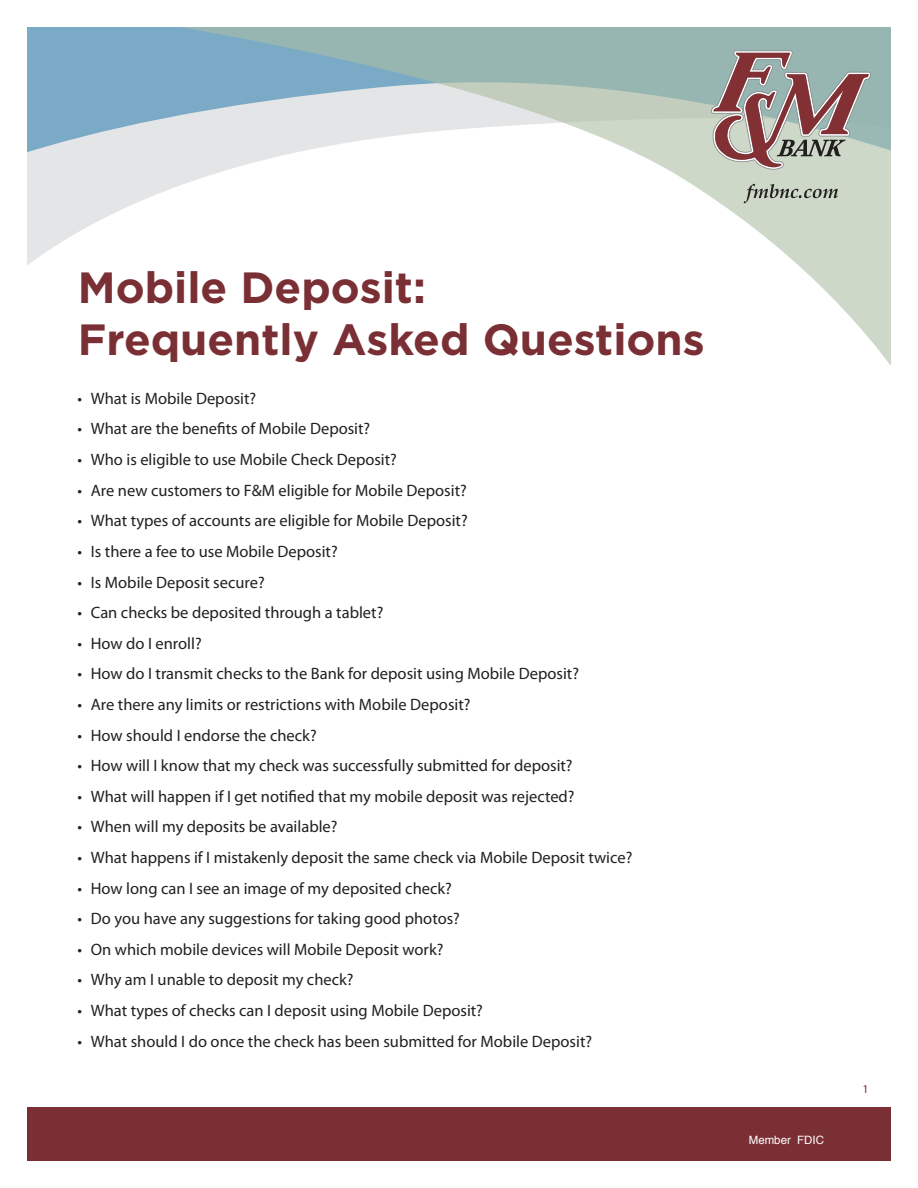
<style>
.page{position:relative;width:918px;height:1188px;background:#fff}
.page>*{position:absolute;margin:0;border:0;box-sizing:border-box;transform-origin:0 0}
.t1{font:700 43.65px/52.3px "Gotham";color:#7a2f34}
.t2{font:16.5px "Myriad Pro";color:#231f20}
.t3{font:12px "Myriad Pro";color:#7a2f34}
.t4{font:11.55px "Helvetica";color:#fff}
</style>
<div class="page">
<svg style="left:27px;top:27px;width:864px;height:339px"></svg>
<div style="left:27px;top:1107px;width:864px;height:54px;background:#7a2f34"></div>
<svg style="left:744px;top:184px;width:94px;height:19px;background:#a9b1a5"></svg>
<svg style="left:711px;top:50px;width:160px;height:120px;background:#a29793"></svg>
<h1 class="t1" style="left:78px;top:260px;width:628px">Mobile Deposit:<br>Frequently Asked Questions</h1>
<p class="t2" style="left:77px;top:388px;width:180px">• What is Mobile Deposit?</p>
<p class="t2" style="left:77px;top:419px;width:294px">• What are the benefits of Mobile Deposit?</p>
<p class="t2" style="left:77px;top:449px;width:321px">• Who is eligible to use Mobile Check Deposit?</p>
<p class="t2" style="left:77px;top:480px;width:391px">• Are new customers to F&amp;M eligible for Mobile Deposit?</p>
<p class="t2" style="left:77px;top:511px;width:392px">• What types of accounts are eligible for Mobile Deposit?</p>
<p class="t2" style="left:77px;top:541px;width:262px">• Is there a fee to use Mobile Deposit?</p>
<p class="t2" style="left:77px;top:572px;width:189px">• Is Mobile Deposit secure?</p>
<p class="t2" style="left:77px;top:602px;width:307px">• Can checks be deposited through a tablet?</p>
<p class="t2" style="left:77px;top:633px;width:126px">• How do I enroll?</p>
<p class="t2" style="left:77px;top:664px;width:503px">• How do I transmit checks to the Bank for deposit using Mobile Deposit?</p>
<p class="t2" style="left:77px;top:694px;width:395px">• Are there any limits or restrictions with Mobile Deposit?</p>
<p class="t2" style="left:77px;top:725px;width:241px">• How should I endorse the check?</p>
<p class="t2" style="left:77px;top:755px;width:497px">• How will I know that my check was successfully submitted for deposit?</p>
<p class="t2" style="left:77px;top:786px;width:499px">• What will happen if I get notified that my mobile deposit was rejected?</p>
<p class="t2" style="left:77px;top:817px;width:262px">• When will my deposits be available?</p>
<p class="t2" style="left:77px;top:847px;width:557px">• What happens if I mistakenly deposit the same check via Mobile Deposit twice?</p>
<p class="t2" style="left:77px;top:878px;width:376px">• How long can I see an image of my deposited check?</p>
<p class="t2" style="left:77px;top:908px;width:384px">• Do you have any suggestions for taking good photos?</p>
<p class="t2" style="left:77px;top:939px;width:368px">• On which mobile devices will Mobile Deposit work?</p>
<p class="t2" style="left:77px;top:970px;width:278px">• Why am I unable to deposit my check?</p>
<p class="t2" style="left:77px;top:1000px;width:407px">• What types of checks can I deposit using Mobile Deposit?</p>
<p class="t2" style="left:77px;top:1031px;width:516px">• What should I do once the check has been submitted for Mobile Deposit?</p>
<p class="t4" style="left:749px;top:1131px;width:77px">Member FDIC</p>
<p class="t3" style="left:862px;top:1082px;width:8px">1</p>
</div>
